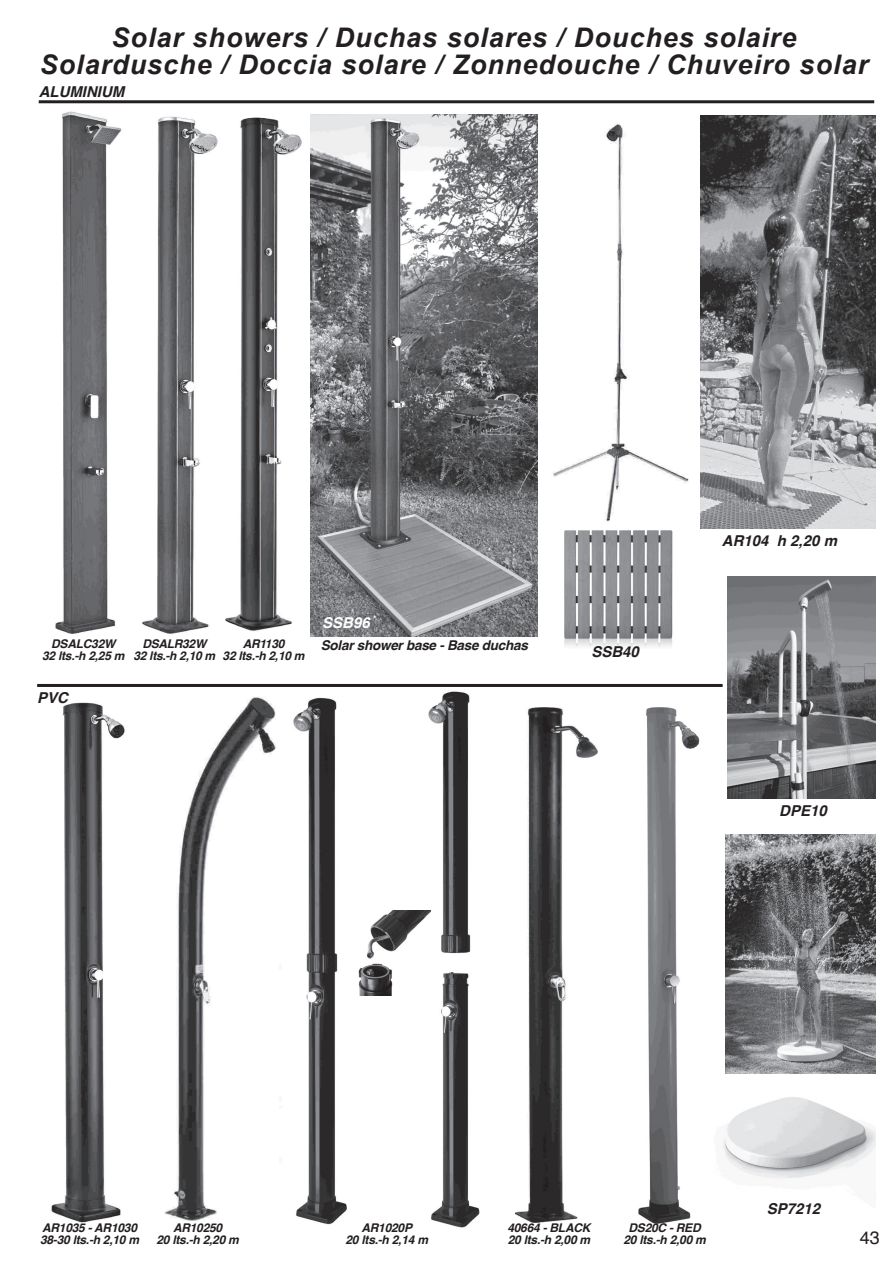
<style>
.page{position:relative;width:893px;height:1263px;background:#fff}
.page>*{position:absolute;margin:0;border:0;box-sizing:border-box;transform-origin:0 0}
.t1{font:italic 700 27px/27px "Arial";letter-spacing:.035em;color:#231f20;text-align:center}
.t2{font:18px "Helvetica";color:#231f20}
.t3{font:italic 700 15px "Helvetica";color:#231f20}
.t4{font:italic 700 15px "Helvetica";color:#fff}
.t5{font:italic 700 13.5px "Helvetica";letter-spacing:-.02em;color:#231f20}
.t6{font:italic 700 12px/12px "Helvetica";letter-spacing:-.02em;color:#231f20;text-align:center}
</style>
<div class="page">
<img style="left:40px;top:103px;width:94px;height:531px">
<img style="left:133px;top:105px;width:85px;height:529px">
<hr style="left:39px;top:100px;width:835px;height:3px;background:#231f20">
<img style="left:225px;top:117px;width:77px;height:514px">
<img style="left:51px;top:702px;width:75px;height:521px">
<img style="left:516px;top:708px;width:81px;height:514px">
<img style="left:428px;top:691px;width:52px;height:537px">
<img style="left:293px;top:697px;width:54px;height:528px">
<img style="left:345px;top:910px;width:85px;height:86px">
<hr style="left:37px;top:684px;width:686px;height:3px;background:#231f20">
<img style="left:165px;top:697px;width:111px;height:524px">
<img style="left:638px;top:707px;width:90px;height:517px">
<img style="left:311px;top:115px;width:226px;height:522px">
<img style="left:553px;top:122px;width:136px;height:400px">
<img style="left:564px;top:530px;width:109px;height:117px">
<img style="left:727px;top:576px;width:149px;height:222px">
<img style="left:710px;top:1060px;width:166px;height:164px">
<img style="left:726px;top:834px;width:150px;height:239px">
<img style="left:700px;top:115px;width:176px;height:414px">
<h1 class="t1" style="left:40px;top:25px;width:830px">Solar showers / Duchas solares / Douches solaire<br>Solardusche / Doccia solare / Zonnedouche / Chuveiro solar</h1>
<p class="t3" style="left:39px;top:79px;width:87px">ALUMINIUM</p>
<p class="t6" style="left:133px;top:638px;width:83px">DSALR32W<br>32 lts.-h 2,10 m</p>
<p class="t6" style="left:42px;top:638px;width:84px">DSALC32W<br>32 lts.-h 2,25 m</p>
<p class="t6" style="left:223px;top:638px;width:83px">AR1130<br>32 lts.-h 2,10 m</p>
<p class="t3" style="left:37px;top:685px;width:32px">PVC</p>
<p class="t4" style="left:322px;top:611px;width:49px">SSB96</p>
<p class="t5" style="left:321px;top:634px;width:209px">Solar shower base - Base duchas</p>
<p class="t3" style="left:591px;top:639px;width:49px">SSB40</p>
<p class="t3" style="left:722px;top:528px;width:117px">AR104 h 2,20 m</p>
<p class="t3" style="left:779px;top:798px;width:49px">DPE10</p>
<p class="t6" style="left:40px;top:1222px;width:101px;text-align:left">AR1035 - AR1030<br>38-30 lts.-h 2,10 m</p>
<p class="t6" style="left:156px;top:1222px;width:84px">AR10250<br>20 lts.-h 2,20 m</p>
<p class="t6" style="left:346px;top:1222px;width:84px">AR1020P<br>20 lts.-h 2,14 m</p>
<p class="t6" style="left:507px;top:1222px;width:85px;text-align:left">40664 - BLACK<br>20 lts.-h 2,00 m</p>
<p class="t6" style="left:623px;top:1222px;width:84px">DS20C - RED<br>20 lts.-h 2,00 m</p>
<p class="t3" style="left:767px;top:1196px;width:55px">SP7212</p>
<h2 class="t2" style="left:860px;top:1223px;width:22px">43</h2>
</div>
